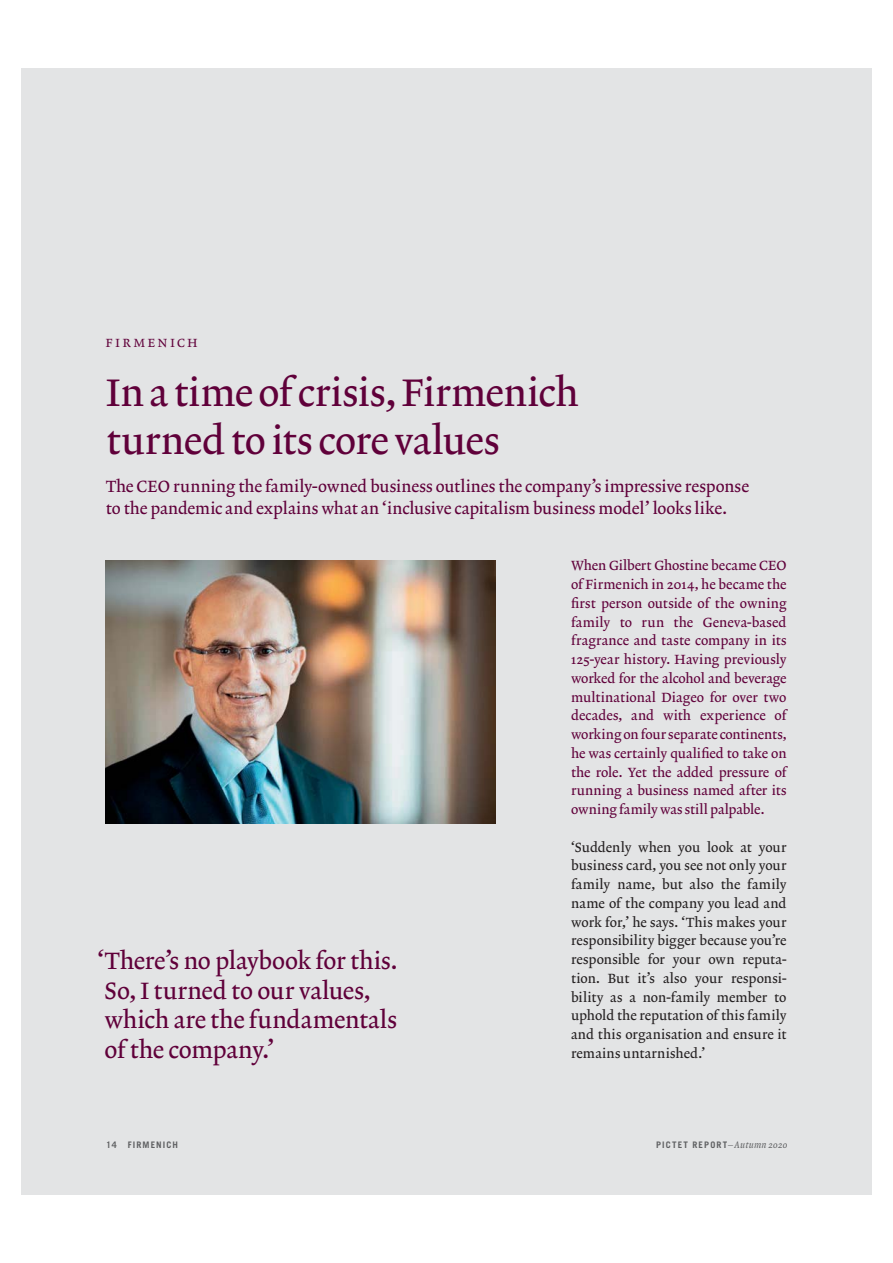
<style>
.page{position:relative;width:893px;height:1263px;background:#fff}
.page>*{position:absolute;margin:0;border:0;box-sizing:border-box;transform-origin:0 0}
.t1{font:39px/48px "Lexicon No 2 Roman A Txt";color:#60003a}
.t2{font:24px/29.5px "Lexicon No 2 Roman A Txt";letter-spacing:-.005em;color:#60003a}
.t3{font:16.5px/22.4px "Lexicon No 2 Roman A Txt";color:#60003a}
.t4{font:13.5px/18.8px "Lexicon No 2 Roman A Txt";color:#60003a;text-align:justify}
.t5{font:13.5px/18.8px "Lexicon No 2 Roman A Txt";letter-spacing:.015em;color:#231f20;text-align:justify}
.t6{font:12px "Lexicon No 2 Roman A Txt";letter-spacing:.225em;color:#60003a}
.t7{font:700 9px "Trade Gothic LT Std";letter-spacing:.125em;color:#5f6062}
.s1{font-family:"Lexicon No 2 Roman A Exp";font-weight:400}
.s2{font-family:"Lexicon No 2 Italic A Txt";font-weight:400;font-size:9.3px}
</style>
<div class="page">
<div style="left:21px;top:68px;width:850px;height:1127px;background:#e3e4e5"></div>
<img style="left:106px;top:561px;width:390px;height:263px">
<p class="t6" style="left:106px;top:337px;width:93px">FIRMENICH</p>
<h1 class="t1" style="left:106px;top:372px;width:474px">In a time of crisis, Firmenich turned to its core values</h1>
<p class="t3" style="left:106px;top:476px;width:645px">The CEO running the family-owned business outlines the company’s impressive response to the pandemic and explains what an ‘inclusive capitalism business model’ looks like.</p>
<h2 class="t2" style="left:97px;top:948px;width:302px">‘ There’s no playbook for this.<br>So, I turned to our values, which are the fundamentals of the company.’</h2>
<p class="t4" style="left:571px;top:557px;width:217px">When Gilbert Ghostine became CEO of Firmenich in 2014, he became the first person outside of the owning family to run the Geneva-based fragrance and taste company in its 125-year history. Having previously worked for the alcohol and beverage multinational Diageo for over two decades, and with experience of working on four separate continents, he was certainly qualified to take on the role. Yet the added pressure of running a business named after its owning family was still palpable.</p>
<p class="t5" style="left:571px;top:839px;width:217px">‘Suddenly when you look at your business card, you see not only your family name, but also the family name of the company you lead and work for,’ he says. ‘This makes your responsibility bigger because you’re responsible for your own reputa&shy;tion. But it’s also your responsi&shy;bility as a non-family member to uphold the reputation of this family and this organisation and ensure it remains untarnished.’</p>
<p class="t7" style="left:106px;top:1140px;width:73px">14 FIRMENICH</p>
<p class="t7" style="left:656px;top:1140px;width:133px">PICTET REPORT<span class="s1">—</span><span class="s2">Autumn 2020</span></p>
</div>
